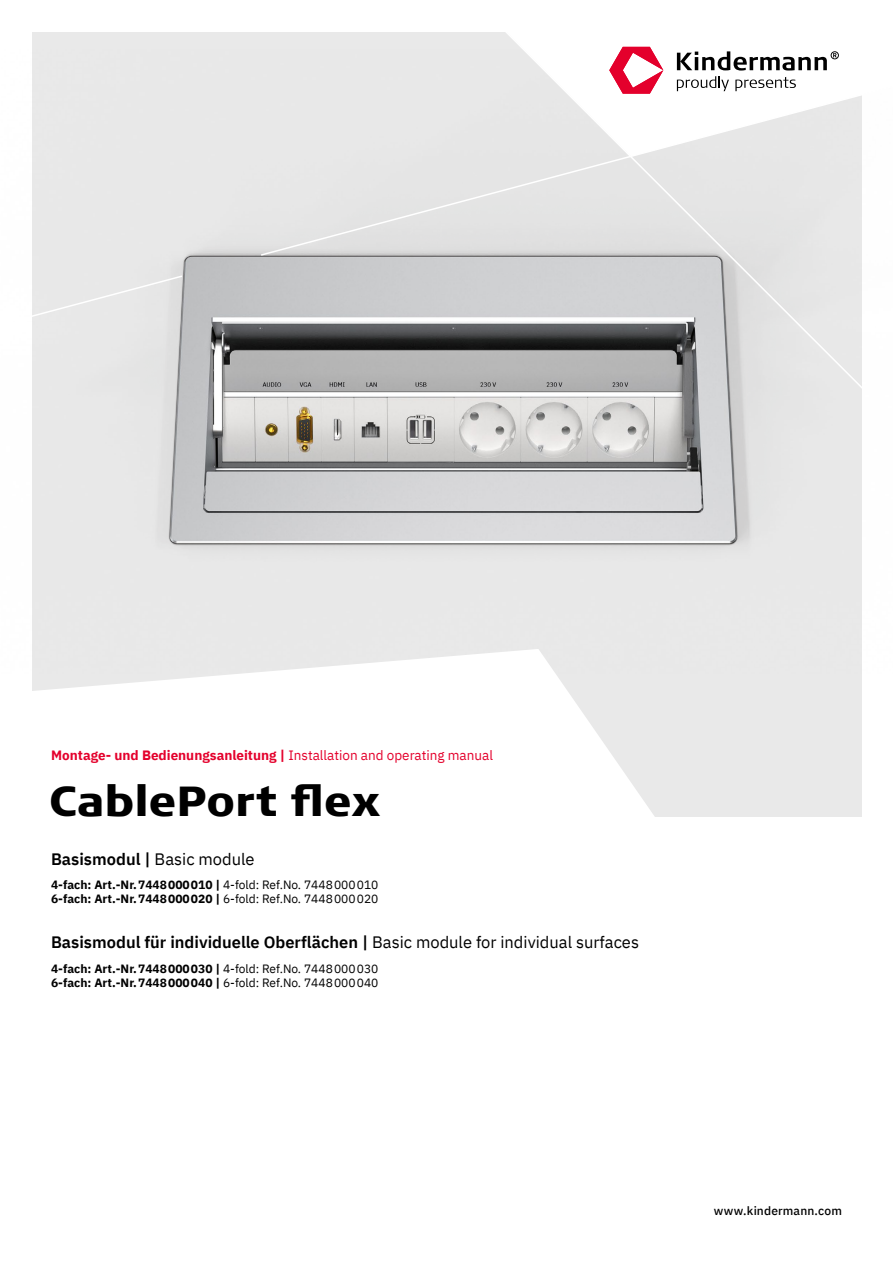
<style>
.page{position:relative;width:893px;height:1263px;background:#fff}
.page>*{position:absolute;margin:0;border:0;box-sizing:border-box;transform-origin:0 0}
.t1{font:700 42px "Signa";letter-spacing:-.005em;color:#000}
.t2{font:600 16.5px "IBM Plex Sans";color:#000}
.t3{font:700 13.5px "IBM Plex Sans";color:#e4002c}
.t4{font:700 12px/13.5px "IBM Plex Sans";color:#000}
.t5{font:500 12px "IBM Plex Sans";letter-spacing:.015em;color:#000}
.s1{font-weight:400}
</style>
<div class="page">
<div style="left:32px;top:32px;width:829px;height:784px;background:#e9e9e9"></div>
<img style="left:163px;top:249px;width:699px;height:424px">
<svg style="left:32px;top:649px;width:646px;height:168px;fill:#fff"></svg>
<svg style="left:259px;top:201px;width:201px;height:56px"></svg>
<svg style="left:460px;top:32px;width:402px;height:401px"></svg>
<svg style="left:32px;top:274px;width:152px;height:56px"></svg>
<p class="t3" style="left:51px;top:744px;width:443px">Montage- und Bedienungsanleitung | <span class="s1">Installation and operating manual</span></p>
<h1 class="t1" style="left:49px;top:772px;width:332px">CablePort flex</h1>
<h2 class="t2" style="left:51px;top:846px;width:205px">Basismodul | <span class="s1">Basic module</span></h2>
<p class="t4" style="left:51px;top:877px;width:329px">4-fach: Art.-Nr.7448000010 | <span class="s1">4-fold: Ref.No. 7448000010<br></span>6-fach: Art.-Nr.7448000020 | <span class="s1">6-fold: Ref.No. 7448000020</span></p>
<h2 class="t2" style="left:51px;top:929px;width:589px">Basismodul für individuelle Oberflächen | <span class="s1">Basic module for individual surfaces</span></h2>
<p class="t4" style="left:51px;top:961px;width:329px">4-fach: Art.-Nr.7448000030 | <span class="s1">4-fold: Ref.No. 7448000030<br></span>6-fach: Art.-Nr.7448000040 | <span class="s1">6-fold: Ref.No. 7448000040</span></p>
<p class="t5" style="left:714px;top:1201px;width:130px">www.kindermann.com</p>
</div>
